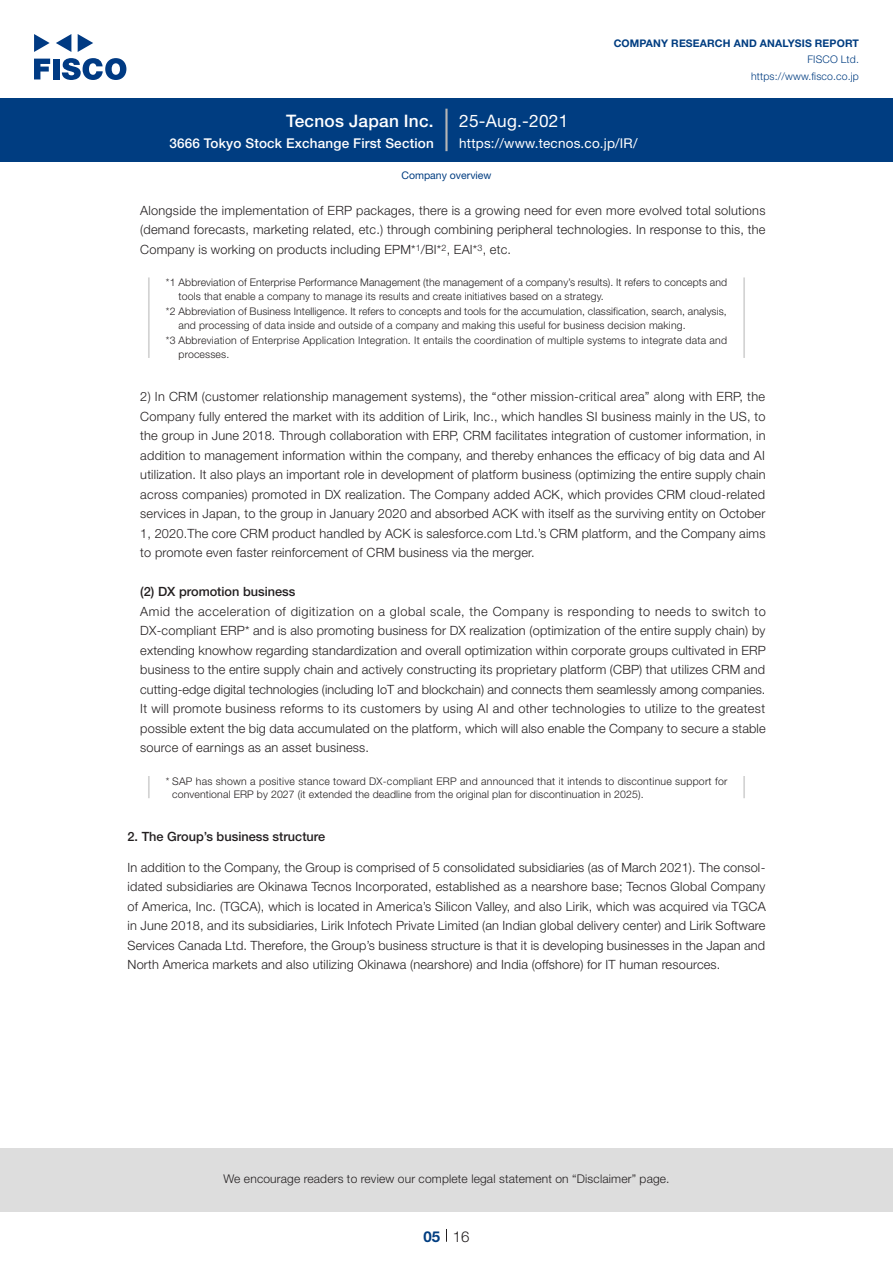
<style>
.page{position:relative;width:893px;height:1263px;background:#fff}
.page>*{position:absolute;margin:0;border:0;box-sizing:border-box;transform-origin:0 0}
.t1{font:500 17.25px "Helvetica Neue LT Std";letter-spacing:.015em;color:#fff}
.t2{font:17.25px "Helvetica Neue LT Std";letter-spacing:.015em;color:#fff}
.t3{font:300 15px "Helvetica Neue LT Std";color:#231f20}
.t4{font:700 15px "Helvetica Neue LT Std";color:#003d81}
.t5{font:500 13.5px "Helvetica Neue LT Std";letter-spacing:.015em;color:#fff}
.t6{font:13.5px "Helvetica Neue LT Std";letter-spacing:.015em;color:#fff}
.t7{font:300 12.75px/19.5px "Helvetica Neue LT Std";letter-spacing:.015em;color:#231f20;text-align:justify}
.t8{font:500 12.75px "Helvetica Neue LT Std";color:#231f20}
.t9{font:300 12px "Helvetica Neue LT Std";letter-spacing:.015em;color:#231f20}
.t10{font:300 10.5px/13.5px "Helvetica Neue LT Std";letter-spacing:.015em;color:#231f20}
.t11{font:700 10.5px "Helvetica Neue LT Std";letter-spacing:.015em;color:#003d81}
.t12{font:300 10.5px/16.5px "Helvetica Neue LT Std";letter-spacing:.015em;color:#003d81;text-align:right}
.t13{font:10.5px "Helvetica Neue LT Std";color:#003d81}
.t14{font:300 8.85px "Helvetica Neue LT Std";color:#231f20}
.s1{font-size:12.75px}
</style>
<div class="page">
<div style="left:0;top:1148px;width:893px;height:64px;background:#ddd"></div>
<svg style="left:34px;top:59px;width:16px;height:20px"></svg>
<div style="left:53px;top:59px;width:6px;height:20px;background:#003a83"></div>
<svg style="left:62px;top:58px;width:64px;height:22px"></svg>
<svg style="left:34px;top:34px;width:16px;height:18px"></svg>
<svg style="left:78px;top:34px;width:15px;height:18px"></svg>
<svg style="left:56px;top:34px;width:15px;height:18px"></svg>
<div style="left:0;top:98px;width:893px;height:64px;background:#003d81"></div>
<hr style="left:445px;top:109px;width:3px;height:42px;background:#b5b5b6">
<svg style="left:446px;top:1229px;width:1px;height:13px"></svg>
<hr style="left:148px;top:277px;width:2px;height:81px;background:#d3d3d3">
<hr style="left:743px;top:277px;width:2px;height:81px;background:#d3d3d3">
<hr style="left:148px;top:776px;width:2px;height:22px;background:#d3d3d3">
<hr style="left:743px;top:776px;width:2px;height:22px;background:#d3d3d3">
<h1 class="t1" style="left:286px;top:110px;width:149px">Tecnos Japan Inc.</h1>
<p class="t5" style="left:169px;top:135px;width:266px">3666 Tokyo Stock Exchange First Section</p>
<h1 class="t2" style="left:459px;top:110px;width:111px">25-Aug.-2021</h1>
<p class="t11" style="left:614px;top:37px;width:247px">COMPANY RESEARCH AND ANALYSIS REPORT</p>
<p class="t12" style="left:751px;top:51px;width:109px">FISCO Ltd. https://www.fisco.co j p.</p>
<p class="t6" style="left:459px;top:135px;width:180px">https://www.tecnos.co j p. /IR/</p>
<p class="t13" style="left:401px;top:169px;width:92px">Company overview</p>
<p class="t7" style="left:140px;top:200px;width:627px">Alongside the implementation of ERP packages, there is a growing need for even more evolved total solutions</p>
<p class="t7" style="left:140px;top:220px;width:627px">(demand forecasts, marketing related, etc ) . through combining peripheral technologies In. response to this, the</p>
<p class="t7" style="left:490px;top:239px;width:23px">etc.</p>
<p class="t14" style="left:442px;top:242px;width:10px">2<span class="s1">,</span></p>
<p class="t14" style="left:478px;top:242px;width:10px">3<span class="s1">,</span></p>
<p class="t7" style="left:140px;top:239px;width:277px">Company is working on products including EPM*</p>
<p class="t10" style="left:179px;top:275px;width:550px;text-indent:-13px">1* Abbreviation of Enterprise Performance Management (the management of a company s’ results I t.) refers to concepts and tools that enable a company to manage its results and create initiatives based on a strategy.</p>
<p class="t10" style="left:179px;top:305px;width:550px;text-indent:-13px">2* Abbreviation of Business Intelligence It. refers to concepts and tools for the accumulation, classification, search, analysis, and processing of data inside and outside of a company and making this useful for business decision making.</p>
<p class="t10" style="left:179px;top:334px;width:550px;text-indent:-13px">3* Abbreviation of Enterprise Application Integration It. entails the coordination of multiple systems to integrate data and processes.</p>
<p class="t7" style="left:140px;top:387px;width:627px">2) In CRM (customer relationship management systems ,) the “other mission-critical area” along with ERP, the Company fully entered the market with its addition of Lirik, Inc., which handles SI business mainly in the US, to the group in June 2018. Through collaboration with ERP, CRM facilitates integration of customer information in, addition to management information within the company, and thereby enhances the efficacy of big data and AI utilization It. also plays an important role in development of platform business (optimizing the entire supply chain across companies) promoted in DX realization. The Company added ACK, which provides CRM cloud-related services in Japan to, the group in January 2020 and absorbed ACK with itself as the surviving entity on October 1, 2020.The core CRM product handled by ACK is salesforce.com Ltd s’. CRM platform, and the Company aims to promote even faster reinforcement of CRM business via the merger.</p>
<p class="t8" style="left:140px;top:584px;width:157px">2( ) DX promotion business</p>
<p class="t7" style="left:140px;top:601px;width:627px">Amid the acceleration of digitization on a global scale, the Company is responding to needs to switch to DX-compliant ERP* and is also promoting business for DX realization (optimization of the entire supply chain) by extending knowhow regarding standardization and overall optimization within corporate groups cultivated in ERP business to the entire supply chain and actively constructing its proprietary platform (CBP) that utilizes CRM and cutting-edge digital technologies (including IoT and blockchain) and connects them seamlessly among companies.<br>It will promote business reforms to its customers by using AI and other technologies to utilize to the greatest possible extent the big data accumulated on the platform, which will also enable the Company to secure a stable source of earnings as an asset business.</p>
<p class="t10" style="left:172px;top:774px;width:557px;text-indent:-6px">* SAP has shown a positive stance toward DX-compliant ERP and announced that it intends to discontinue support for conventional ERP by 2027 (it extended the deadline from the original plan for discontinuation in 2025 .(</p>
<p class="t8" style="left:128px;top:829px;width:199px">2. The Group s’ business structure</p>
<p class="t7" style="left:128px;top:876px;width:639px">idated subsidiaries are Okinawa Tecnos Incorporated, established as a nearshore base; Tecnos Global Company</p>
<p class="t14" style="left:416px;top:242px;width:11px">1<span class="s1">/</span></p>
<p class="t7" style="left:425px;top:239px;width:18px">BI*</p>
<p class="t7" style="left:454px;top:239px;width:25px">EAI*</p>
<p class="t7" style="left:128px;top:857px;width:639px">In addition to the Company, the Group is comprised of 5 consolidated subsidiaries (as of March 2021 .) The consol-</p>
<p class="t7" style="left:128px;top:896px;width:640px">of America, Inc (. TGCA ,) which is located in America s’ Silicon Valley, and also Lirik, which was acquired via TGCA in June 2018, and its subsidiaries, Lirik Infotech Private Limited (an Indian global delivery center) and Lirik Software Services Canada Ltd. Therefore, the Group s’ business structure is that isit developing businesses in the Japan and North America markets and also utilizing Okinawa (nearshore) and India (offshore) for IT human resources.</p>
<p class="t9" style="left:223px;top:1171px;width:448px">We encourage readers to review our complete legal statement on “Disclaimer” page.</p>
<p class="t4" style="left:423px;top:1227px;width:18px">05</p>
<p class="t3" style="left:453px;top:1227px;width:18px">16</p>
</div>
